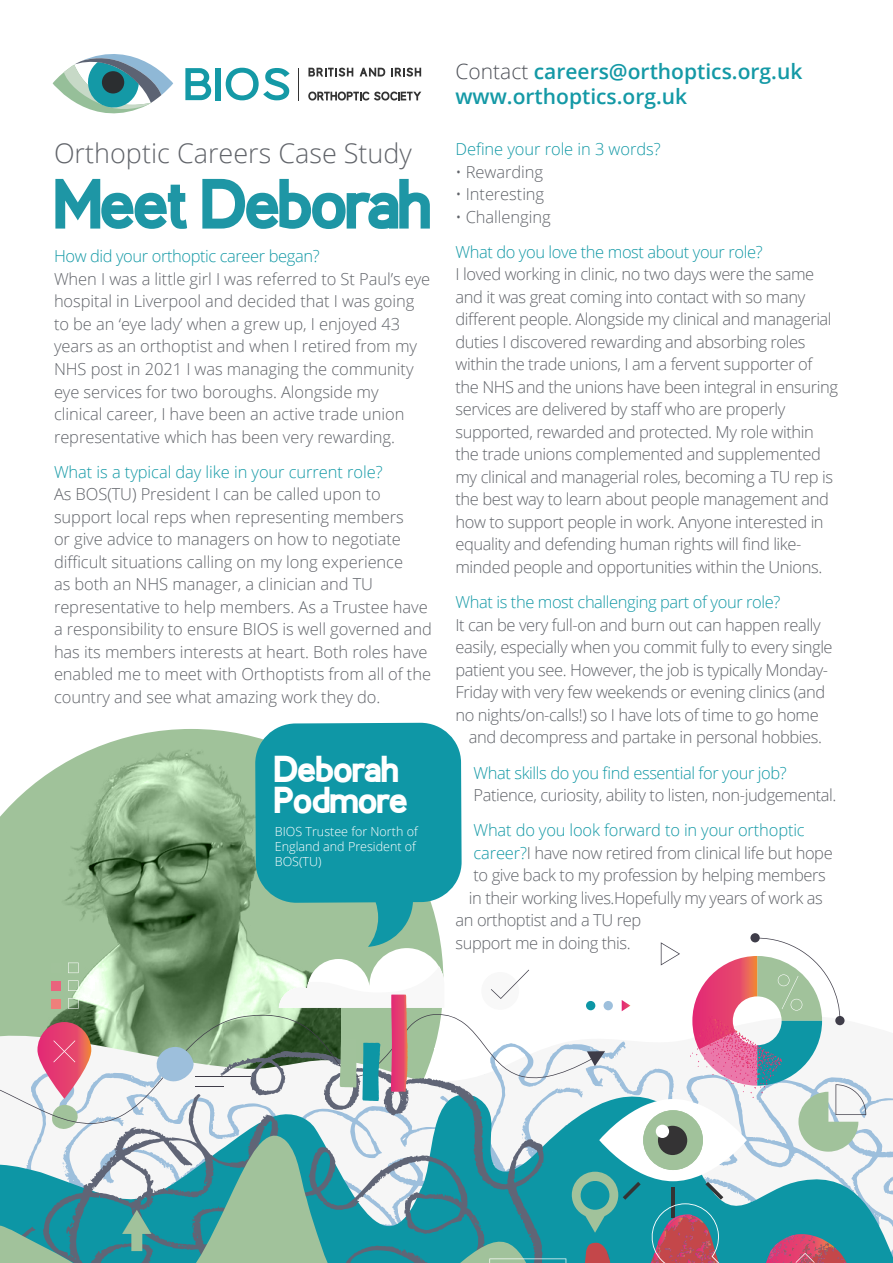
<style>
.page{position:relative;width:893px;height:1263px;background:#fff}
.page>*{position:absolute;margin:0;border:0;box-sizing:border-box;transform-origin:0 0}
.t1{font:700 70.95px "Berlin X";letter-spacing:-.025em;color:#1e96a5}
.t2{font:700 37.35px/30.6px "Berlin X";letter-spacing:-.01em;color:#fff}
.t3{font:300 27px "Open Sans";color:#61646a}
.t4{font:600 21px/25.2px "Open Sans";color:#1499a6}
.t5{font:300 16.5px/22.5px "Open Sans";letter-spacing:-.025em;color:#61646a}
.t6{font:300 16.5px/22.5px "Open Sans";letter-spacing:-.005em;color:#61646a}
.t7{font:300 16.5px "Open Sans";letter-spacing:-.025em;color:#1499a6}
.t8{font:300 16.5px "Open Sans";letter-spacing:-.005em;color:#1499a6}
.t9{font:300 12.6px/15px "Open Sans";color:#fff}
.s1{font-weight:300;color:#50535a}
.s2{color:#1499a6}
</style>
<div class="page">
<img style="left:0;top:729px;width:340px;height:278px">
<svg style="left:185px;top:68px;width:26px;height:32px"></svg>
<div style="left:216px;top:68px;width:5px;height:32px;background:#1499a6"></div>
<svg style="left:226px;top:68px;width:64px;height:32px"></svg>
<hr style="left:299px;top:68px;width:1px;height:32px;background:#333">
<svg style="left:53px;top:54px;width:120px;height:60px"></svg>
<svg style="left:308px;top:68px;width:45px;height:9px"></svg>
<svg style="left:360px;top:68px;width:25px;height:8px"></svg>
<svg style="left:392px;top:68px;width:29px;height:9px"></svg>
<svg style="left:308px;top:92px;width:113px;height:9px"></svg>
<svg style="left:561px;top:1089px;width:332px;height:174px"></svg>
<svg style="left:0;top:1124px;width:561px;height:139px"></svg>
<svg style="left:50px;top:1124px;width:32px;height:5px"></svg>
<svg style="left:0;top:1008px;width:572px;height:116px;fill:#f6f6f6"></svg>
<svg style="left:37px;top:1022px;width:54px;height:77px"></svg>
<div style="left:481px;top:972px;width:38px;height:38px;background:#f8f8f8;border-radius:50%"></div>
<svg style="left:489px;top:1258px;width:77px;height:5px"></svg>
<svg style="left:121px;top:1209px;width:30px;height:42px"></svg>
<div style="left:51px;top:998px;width:10px;height:10px;background:#ee7f7b"></div>
<div style="left:51px;top:981px;width:10px;height:10px;background:#e9647d"></div>
<div style="left:51px;top:963px;width:10px;height:10px;background:#a1c29b"></div>
<svg style="left:68px;top:998px;width:11px;height:11px"></svg>
<svg style="left:68px;top:980px;width:11px;height:11px"></svg>
<svg style="left:68px;top:962px;width:11px;height:11px"></svg>
<svg style="left:491px;top:969px;width:38px;height:30px"></svg>
<hr style="left:195px;top:1076px;width:56px;height:1px;background:#3f3d49">
<svg style="left:154px;top:1046px;width:72px;height:41px"></svg>
<svg style="left:279px;top:948px;width:171px;height:153px"></svg>
<svg style="left:572px;top:933px;width:294px;height:330px"></svg>
<svg style="left:255px;top:723px;width:207px;height:224px;background:#32a3a8"></svg>
<h3 class="t3" style="left:54px;top:135px;width:359px">Orthoptic Careers Case Study</h3>
<h1 class="t1" style="left:54px;top:164px;width:379px">Meet Deborah</h1>
<p class="t7" style="left:54px;top:245px;width:267px">How did your orthoptic career began?</p>
<p class="t6" style="left:54px;top:267px;width:378px">When I was a little girl I was referred to St Paul’s eye hospital in Liverpool and decided that I was going to be an ‘eye lady’ when a grew up, I enjoyed 43 years as an orthoptist and when I retired from my NHS post in 2021 I was managing the community eye services for two boroughs. Alongside my clinical career, I have been an active trade union representative which has been very rewarding.</p>
<p class="t8" style="left:54px;top:460px;width:330px">What is a typical day like in your current role?</p>
<p class="t6" style="left:54px;top:483px;width:379px">As BOS(TU) President I can be called upon to support local reps when representing members<br>or give advice to managers on how to negotiate difficult situations calling on my long experience<br>as both an NHS manager, a clinician and TU representative to help members. As a Trustee have a responsibility to ensure BIOS is well governed and has its members interests at heart. Both roles have enabled me to meet with Orthoptists from all of the country and see what amazing work they do.</p>
<h2 class="t2" style="left:274px;top:754px;width:135px">Deborah<br>Podmore</h2>
<p class="t9" style="left:275px;top:823px;width:144px">BIOS Trustee for North of<br>England and President of<br>BOS(TU)</p>
<p class="t4" style="left:455px;top:58px;width:348px"><span class="s1">Contact</span> careers@orthoptics.org.uk www.orthoptics.org.uk</p>
<p class="t8" style="left:455px;top:138px;width:207px">Define your role in 3 words?</p>
<p class="t6" style="left:455px;top:160px;width:89px">• Rewarding</p>
<p class="t6" style="left:455px;top:182px;width:90px">• Interesting</p>
<p class="t6" style="left:455px;top:205px;width:97px">• Challenging</p>
<p class="t7" style="left:455px;top:241px;width:309px">What do you love the most about your role?</p>
<p class="t5" style="left:455px;top:263px;width:384px">I loved working in clinic, no two days were the same and it was great coming into contact with so many different people. Alongside my clinical and managerial duties I discovered rewarding and absorbing roles within the trade unions, I am a fervent supporter of the NHS and the unions have been integral in ensuring services are delivered by staff who are properly supported, rewarded and protected. My role within the trade unions complemented and supplemented my clinical and managerial roles, becoming a TU rep is the best way to learn about people management and how to support people in work. Anyone interested in equality and defending human rights will find like&shy;minded people and opportunities within the Unions.</p>
<p class="t7" style="left:455px;top:591px;width:326px">What is the most challenging part of your role?</p>
<p class="t5" style="left:455px;top:613px;width:367px">It can be very full-on and burn out can happen really</p>
<p class="t5" style="left:455px;top:636px;width:379px">easily, especially when you commit fully to every single</p>
<p class="t5" style="left:455px;top:658px;width:374px">patient you see. However, the job is typically Monday-</p>
<p class="t5" style="left:455px;top:681px;width:371px">Friday with very few weekends or evening clinics (and</p>
<p class="t5" style="left:455px;top:703px;width:365px">no nights/on-calls!) so I have lots of time to go home</p>
<p class="t5" style="left:469px;top:726px;width:355px">and decompress and partake in personal hobbies.</p>
<p class="t7" style="left:473px;top:761px;width:315px">What skills do you find essential for your job?</p>
<p class="t5" style="left:473px;top:783px;width:364px">Patience, curiosity, ability to listen, non-judgemental.</p>
<p class="t7" style="left:473px;top:819px;width:333px">What do you look forward to in your orthoptic</p>
<p class="t5" style="left:473px;top:841px;width:361px"><span class="s2">career?</span>I have now retired from clinical life but hope</p>
<p class="t5" style="left:473px;top:864px;width:354px">to give back to my profession by helping members</p>
<p class="t5" style="left:469px;top:886px;width:355px">in their working lives.Hopefully my years of work as</p>
<p class="t5" style="left:455px;top:909px;width:187px">an orthoptist and a TU rep</p>
<p class="t5" style="left:455px;top:931px;width:177px">support me in doing this.</p>
</div>
